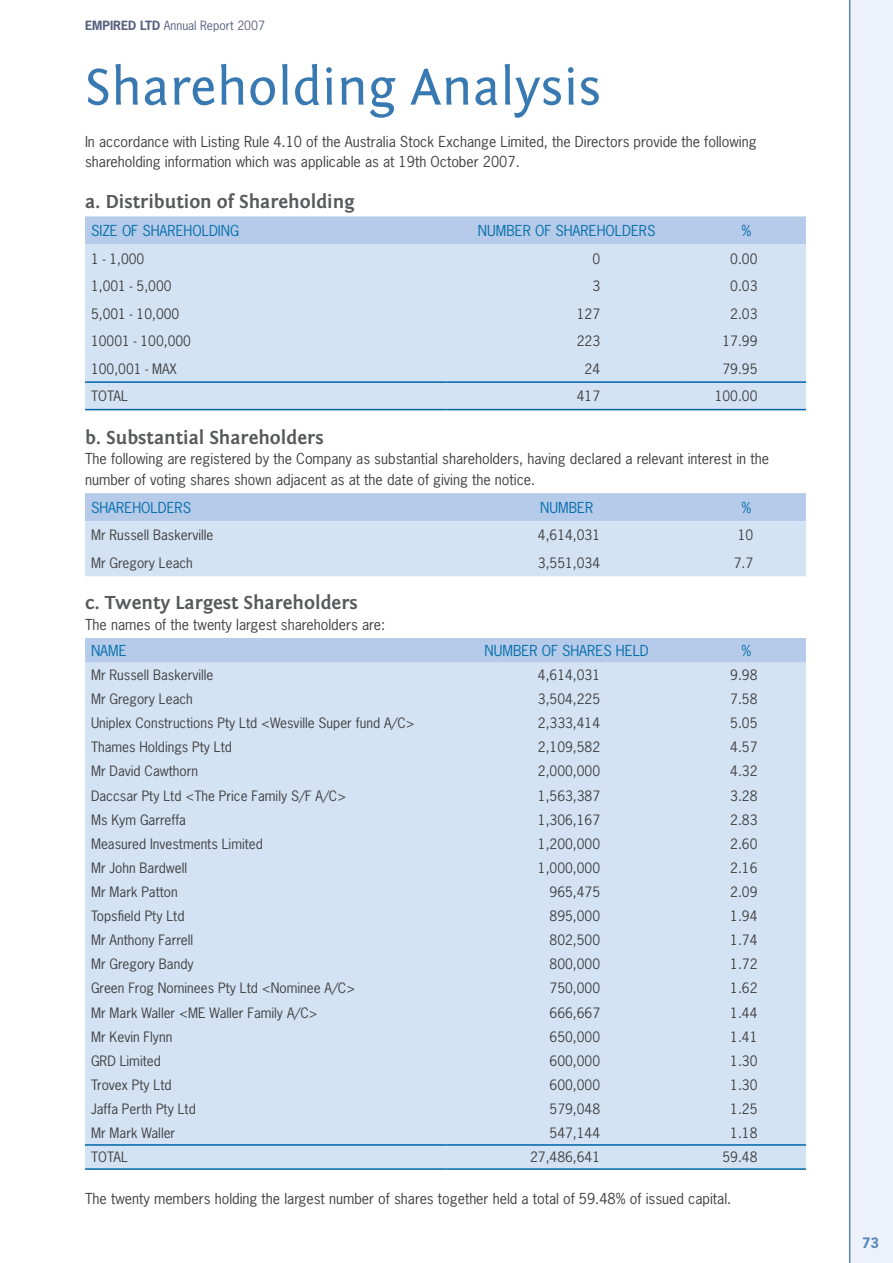
<style>
.page{position:relative;width:893px;height:1263px;background:#fff}
.page>*{position:absolute;margin:0;border:0;box-sizing:border-box;transform-origin:0 0}
.t1{font:54px "Fontin Sans";color:#3979b2}
.t2{font:700 19.5px "Fontin Sans";color:#58595b}
.t3{font:14.25px/20.2px "News Gothic Std";color:#414142}
.t4{font:14.25px "News Gothic Std";color:#076fac}
.t5{font:13.5px "News Gothic Std";color:#414142}
.t6{font:700 13.5px "News Gothic Std";color:#5685b9}
.t7{font:12px "News Gothic Std";color:#596081}
.s1{font-weight:700}
</style>
<div class="page">
<div style="left:850px;top:0;width:43px;height:1263px;background:#edf1f9"></div>
<hr style="left:849px;top:0;width:1px;height:1263px;background:#5685b9">
<div style="left:85px;top:216px;width:721px;height:28px;background:#b5cbe9"></div>
<div style="left:85px;top:244px;width:721px;height:165px;background:#d4e3f4"></div>
<hr style="left:85px;top:381px;width:361px;height:2px;background:#0066a5">
<hr style="left:446px;top:381px;width:241px;height:2px;background:#0066a5">
<hr style="left:687px;top:381px;width:119px;height:2px;background:#0066a5">
<hr style="left:85px;top:409px;width:361px;height:1px;background:#0066a5">
<hr style="left:446px;top:409px;width:241px;height:1px;background:#0066a5">
<hr style="left:687px;top:409px;width:119px;height:1px;background:#0066a5">
<svg style="left:85px;top:493px;width:721px;height:83px;background:#c9dbf0"></svg>
<div style="left:85px;top:638px;width:721px;height:25px;background:#b5cbe9"></div>
<div style="left:85px;top:663px;width:721px;height:505px;background:#d4e3f4"></div>
<hr style="left:85px;top:1144px;width:361px;height:2px;background:#0066a5">
<hr style="left:446px;top:1144px;width:241px;height:2px;background:#0066a5">
<hr style="left:687px;top:1144px;width:119px;height:2px;background:#0066a5">
<hr style="left:85px;top:1168px;width:361px;height:2px;background:#0066a5">
<hr style="left:446px;top:1168px;width:241px;height:2px;background:#0066a5">
<hr style="left:687px;top:1168px;width:119px;height:2px;background:#0066a5">
<p class="t7" style="left:85px;top:17px;width:181px"><span class="s1">EMPIRED LTD</span> Annual Report 2007</p>
<h1 class="t1" style="left:85px;top:57px;width:518px">Shareholding Analysis</h1>
<p class="t3" style="left:85px;top:132px;width:673px">In accordance with Listing Rule 4.10 of the Australia Stock Exchange Limited, the Directors provide the following shareholding information which was applicable as at 19th October 2007.</p>
<h2 class="t2" style="left:85px;top:191px;width:271px">a. Distribution of Shareholding</h2>
<p class="t4" style="left:91px;top:221px;width:150px">SIZE OF SHAREHOLDING</p>
<p class="t4" style="left:478px;top:221px;width:179px">NUMBER OF SHAREHOLDERS</p>
<p class="t4" style="left:741px;top:221px;width:11px">%</p>
<p class="t5" style="left:91px;top:250px;width:55px">1 - 1,000</p>
<p class="t5" style="left:592px;top:250px;width:9px">0</p>
<p class="t5" style="left:730px;top:250px;width:29px">0.00</p>
<p class="t5" style="left:91px;top:277px;width:82px">1,001 - 5,000</p>
<p class="t5" style="left:592px;top:277px;width:9px">3</p>
<p class="t5" style="left:730px;top:277px;width:29px">0.03</p>
<p class="t5" style="left:91px;top:305px;width:90px">5,001 - 10,000</p>
<p class="t5" style="left:577px;top:305px;width:25px">127</p>
<p class="t5" style="left:730px;top:305px;width:29px">2.03</p>
<p class="t5" style="left:91px;top:332px;width:101px">10001 - 100,000</p>
<p class="t5" style="left:577px;top:332px;width:25px">223</p>
<p class="t5" style="left:722px;top:332px;width:36px">17.99</p>
<p class="t5" style="left:91px;top:360px;width:87px">100,001 - MAX</p>
<p class="t5" style="left:585px;top:360px;width:17px">24</p>
<p class="t5" style="left:722px;top:360px;width:36px">79.95</p>
<p class="t5" style="left:91px;top:387px;width:38px">TOTAL</p>
<p class="t5" style="left:577px;top:387px;width:25px">417</p>
<p class="t5" style="left:715px;top:387px;width:44px">100.00</p>
<h2 class="t2" style="left:85px;top:427px;width:240px">b. Substantial Shareholders</h2>
<p class="t3" style="left:85px;top:449px;width:685px">The following are registered by the Company as substantial shareholders, having declared a relevant interest in the number of voting shares shown adjacent as at the date of giving the notice.</p>
<p class="t4" style="left:91px;top:498px;width:102px">SHAREHOLDERS</p>
<p class="t4" style="left:540px;top:498px;width:54px">NUMBER</p>
<p class="t4" style="left:741px;top:498px;width:11px">%</p>
<p class="t5" style="left:91px;top:526px;width:124px">Mr Russell Baskerville</p>
<p class="t5" style="left:538px;top:526px;width:64px">4,614,031</p>
<p class="t5" style="left:738px;top:526px;width:17px">10</p>
<p class="t5" style="left:91px;top:554px;width:103px">Mr Gregory Leach</p>
<p class="t5" style="left:538px;top:554px;width:64px">3,551,034</p>
<p class="t5" style="left:734px;top:554px;width:21px">7.7</p>
<h2 class="t2" style="left:85px;top:592px;width:274px">c. Twenty Largest Shareholders</h2>
<p class="t3" style="left:85px;top:614px;width:302px">The names of the twenty largest shareholders are:</p>
<p class="t4" style="left:91px;top:641px;width:37px">NAME</p>
<p class="t4" style="left:485px;top:641px;width:166px">NUMBER OF SHARES HELD</p>
<p class="t4" style="left:741px;top:641px;width:11px">%</p>
<p class="t5" style="left:91px;top:666px;width:124px">Mr Russell Baskerville</p>
<p class="t5" style="left:538px;top:666px;width:64px">4,614,031</p>
<p class="t5" style="left:730px;top:666px;width:29px">9.98</p>
<p class="t5" style="left:91px;top:690px;width:103px">Mr Gregory Leach</p>
<p class="t5" style="left:538px;top:690px;width:64px">3,504,225</p>
<p class="t5" style="left:730px;top:690px;width:29px">7.58</p>
<p class="t5" style="left:91px;top:714px;width:325px">Uniplex Constructions Pty Ltd &lt;Wesville Super fund A/C&gt;</p>
<p class="t5" style="left:538px;top:714px;width:64px">2,333,414</p>
<p class="t5" style="left:730px;top:714px;width:29px">5.05</p>
<p class="t5" style="left:91px;top:738px;width:142px">Thames Holdings Pty Ltd</p>
<p class="t5" style="left:538px;top:738px;width:64px">2,109,582</p>
<p class="t5" style="left:730px;top:738px;width:29px">4.57</p>
<p class="t5" style="left:91px;top:763px;width:108px">Mr David Cawthorn</p>
<p class="t5" style="left:538px;top:763px;width:64px">2,000,000</p>
<p class="t5" style="left:730px;top:763px;width:29px">4.32</p>
<p class="t5" style="left:91px;top:787px;width:257px">Daccsar Pty Ltd &lt;The Price Family S/F A/C&gt;</p>
<p class="t5" style="left:538px;top:787px;width:64px">1,563,387</p>
<p class="t5" style="left:730px;top:787px;width:29px">3.28</p>
<p class="t5" style="left:91px;top:811px;width:96px">Ms Kym Garreffa</p>
<p class="t5" style="left:538px;top:811px;width:64px">1,306,167</p>
<p class="t5" style="left:730px;top:811px;width:29px">2.83</p>
<p class="t5" style="left:91px;top:835px;width:173px">Measured Investments Limited</p>
<p class="t5" style="left:538px;top:835px;width:64px">1,200,000</p>
<p class="t5" style="left:730px;top:835px;width:29px">2.60</p>
<p class="t5" style="left:91px;top:859px;width:98px">Mr John Bardwell</p>
<p class="t5" style="left:538px;top:859px;width:64px">1,000,000</p>
<p class="t5" style="left:730px;top:859px;width:29px">2.16</p>
<p class="t5" style="left:91px;top:883px;width:88px">Mr Mark Patton</p>
<p class="t5" style="left:550px;top:883px;width:52px">965,475</p>
<p class="t5" style="left:730px;top:883px;width:29px">2.09</p>
<p class="t5" style="left:91px;top:907px;width:95px">Topsfield Pty Ltd</p>
<p class="t5" style="left:550px;top:907px;width:52px">895,000</p>
<p class="t5" style="left:730px;top:907px;width:29px">1.94</p>
<p class="t5" style="left:91px;top:931px;width:104px">Mr Anthony Farrell</p>
<p class="t5" style="left:550px;top:931px;width:52px">802,500</p>
<p class="t5" style="left:730px;top:931px;width:29px">1.74</p>
<p class="t5" style="left:91px;top:955px;width:104px">Mr Gregory Bandy</p>
<p class="t5" style="left:550px;top:955px;width:52px">800,000</p>
<p class="t5" style="left:730px;top:955px;width:29px">1.72</p>
<p class="t5" style="left:91px;top:980px;width:266px">Green Frog Nominees Pty Ltd &lt;Nominee A/C&gt;</p>
<p class="t5" style="left:550px;top:980px;width:52px">750,000</p>
<p class="t5" style="left:730px;top:980px;width:29px">1.62</p>
<p class="t5" style="left:91px;top:1004px;width:228px">Mr Mark Waller &lt;ME Waller Family A/C&gt;</p>
<p class="t5" style="left:550px;top:1004px;width:52px">666,667</p>
<p class="t5" style="left:730px;top:1004px;width:29px">1.44</p>
<p class="t5" style="left:91px;top:1028px;width:83px">Mr Kevin Flynn</p>
<p class="t5" style="left:550px;top:1028px;width:52px">650,000</p>
<p class="t5" style="left:730px;top:1028px;width:29px">1.41</p>
<p class="t5" style="left:91px;top:1052px;width:71px">GRD Limited</p>
<p class="t5" style="left:550px;top:1052px;width:52px">600,000</p>
<p class="t5" style="left:730px;top:1052px;width:29px">1.30</p>
<p class="t5" style="left:91px;top:1076px;width:82px">Trovex Pty Ltd</p>
<p class="t5" style="left:550px;top:1076px;width:52px">600,000</p>
<p class="t5" style="left:730px;top:1076px;width:29px">1.30</p>
<p class="t5" style="left:91px;top:1100px;width:106px">Jaffa Perth Pty Ltd</p>
<p class="t5" style="left:550px;top:1100px;width:52px">579,048</p>
<p class="t5" style="left:730px;top:1100px;width:29px">1.25</p>
<p class="t5" style="left:91px;top:1124px;width:86px">Mr Mark Waller</p>
<p class="t5" style="left:550px;top:1124px;width:52px">547,144</p>
<p class="t5" style="left:730px;top:1124px;width:29px">1.18</p>
<p class="t5" style="left:91px;top:1148px;width:38px">TOTAL</p>
<p class="t5" style="left:530px;top:1148px;width:71px">27,486,641</p>
<p class="t5" style="left:722px;top:1148px;width:36px">59.48</p>
<p class="t3" style="left:85px;top:1189px;width:648px">The twenty members holding the largest number of shares together held a total of 59.48% of issued capital.</p>
<p class="t6" style="left:862px;top:1234px;width:18px">73</p>
</div>
